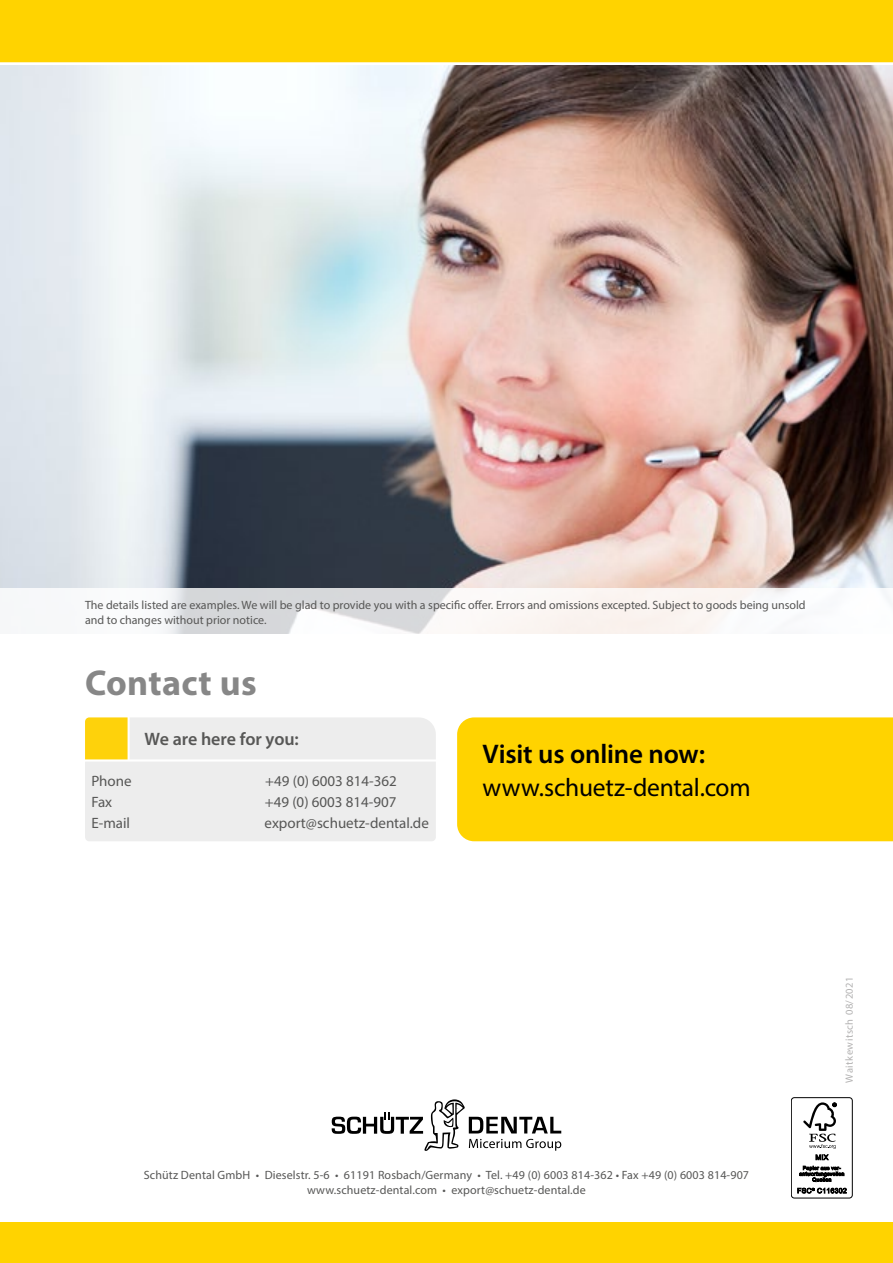
<style>
.page{position:relative;width:893px;height:1263px;background:#fff}
.page>*{position:absolute;margin:0;border:0;box-sizing:border-box;transform-origin:0 0}
.t1{font:700 36px "Myriad Pro";letter-spacing:.01em;color:#878787}
.t2{font:600 27px "Myriad Pro";letter-spacing:-.01em;color:#000}
.t3{font:25.5px "Myriad Pro";letter-spacing:-.005em;color:#000}
.t4{font:600 18px "Myriad Pro";letter-spacing:-.005em;color:#575756}
.t5{font:15px "Myriad Pro";color:#575756}
.t6{font:12px/14.4px "Myriad Pro";color:#575756}
.t7{font:10.5px "Myriad Pro";letter-spacing:.05em;color:#b3b2b2}
</style>
<div class="page">
<div style="left:0;top:0;width:893px;height:63px;background:#ffd300"></div>
<div style="left:0;top:1218px;width:893px;height:45px;background:#ffd300"></div>
<div style="left:0;top:189px;width:893px;height:1033px;background:#fff"></div>
<img style="left:0;top:65px;width:893px;height:524px">
<div style="left:457px;top:717px;width:436px;height:124px;background:#ffd300"></div>
<div style="left:85px;top:717px;width:351px;height:124px;background:#ededed"></div>
<svg style="left:165px;top:589px;width:725px;height:45px"></svg>
<svg style="left:332px;top:1099px;width:229px;height:52px"></svg>
<div style="left:791px;top:1097px;width:62px;height:101px;border:1px solid #000;border-radius:3px"></div>
<svg style="left:799px;top:1102px;width:45px;height:80px"></svg>
<svg style="left:797px;top:1188px;width:50px;height:5px"></svg>
<p class="t6" style="left:85px;top:598px;width:722px">The details listed are examples. We will be glad to provide you with a specific offer. Errors and omissions excepted. Subject to goods being unsold and to changes without prior notice.</p>
<h1 class="t1" style="left:85px;top:659px;width:173px">Contact us</h1>
<h3 class="t4" style="left:145px;top:728px;width:156px">We are here for you:</h3>
<h2 class="t2" style="left:483px;top:737px;width:224px">Visit us online now:</h2>
<p class="t5" style="left:91px;top:772px;width:42px">Phone</p>
<p class="t5" style="left:265px;top:772px;width:133px">+49 (0) 6003 814-362</p>
<h3 class="t3" style="left:483px;top:772px;width:269px">www.schuetz-dental.com</h3>
<p class="t5" style="left:91px;top:793px;width:22px">Fax</p>
<p class="t5" style="left:265px;top:793px;width:133px">+49 (0) 6003 814-907</p>
<p class="t5" style="left:91px;top:814px;width:40px">E-mail</p>
<p class="t5" style="left:265px;top:814px;width:166px">export@schuetz-dental.de</p>
<p class="t6" style="left:144px;top:1167px;width:607px;line-height:15px;text-align:center">Schütz Dental GmbH • Dieselstr. 5-6 • 61191 Rosbach/Germany • Tel. +49 (0) 6003 814-362 • Fax +49 (0) 6003 814-907 www.schuetz-dental.com • export@schuetz-dental.de</p>
<p class="t7" style="left:843px;top:1082px;width:108px;rotate:-90deg">Waitkewitsch 08/2021</p>
</div>
